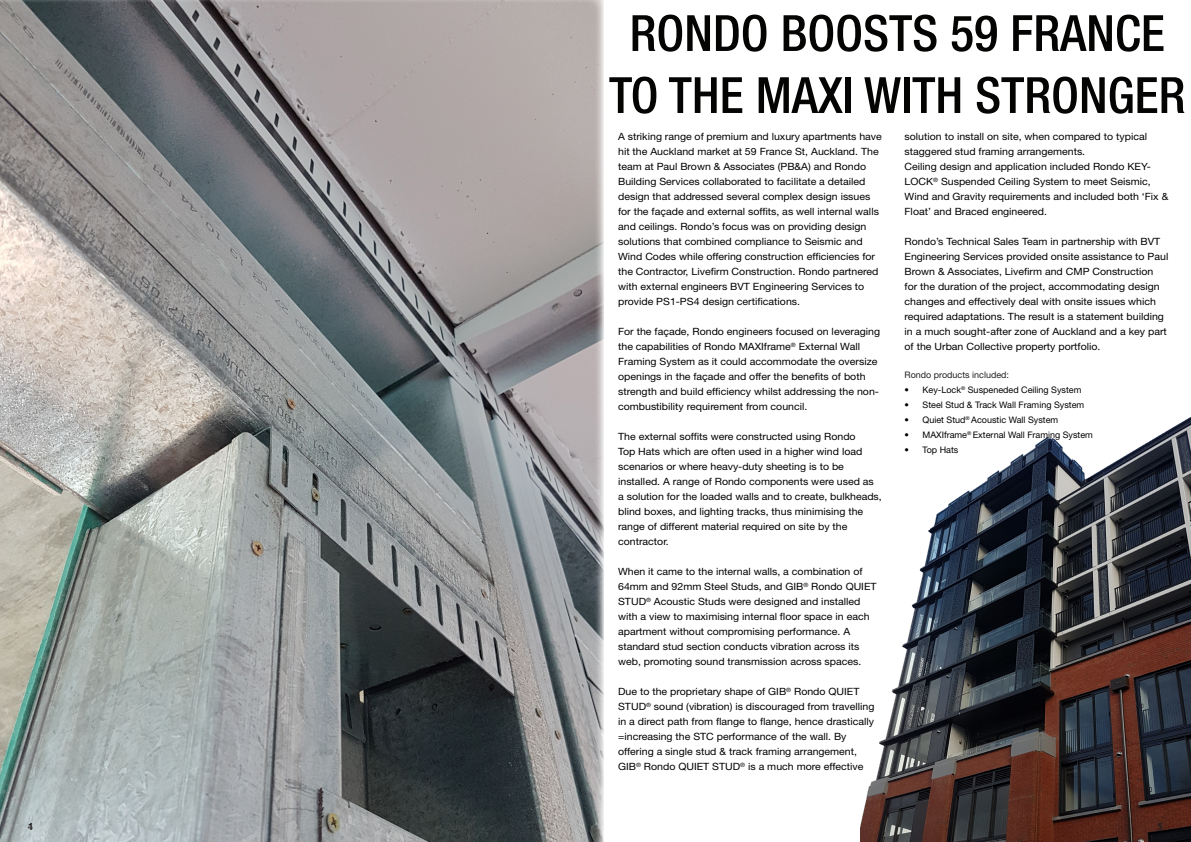
<style>
.page{position:relative;width:1191px;height:842px;background:#fff}
.page>*{position:absolute;margin:0;border:0;box-sizing:border-box;transform-origin:0 0}
.t1{font:500 condensed 50px/62px "Helvetica Neue LT Std";color:#040503;text-align:center}
.t2{font:10px/15px "Helvetica Neue LT Std";color:#000;scale:1.06 1}
.t3{font:10px "Helvetica Neue LT Std";color:#231f20}
.t4{font:9px "Helvetica Neue LT Std";color:#000}
.t5{font:9px "Helvetica Neue LT Std";color:#231f20}
</style>
<div class="page">
<img style="left:860px;top:417px;width:331px;height:425px">
<img style="left:0;top:0;width:603px;height:842px">
<p class="t1" style="left:609px;top:2px;width:578px">RONDO BOOSTS 59 FRANCE<br>TO THE MAXI WITH STRONGER</p>
<p class="t2" style="left:618px;top:129px;width:250px">A striking range of premium and luxury apartments have hit the Auckland market at 59 France St, Auckland. The team at Paul Brown &amp; Associates (PB&amp;A) and Rondo Building Services collaborated to facilitate a detailed design that addressed several complex design issues for the façade and external soffits, as well internal walls and ceilings. Rondo’s focus was on providing design solutions that combined compliance to Seismic and Wind Codes while offering construction efficiencies for the Contractor, Livefirm Construction. Rondo partnered with external engineers BVT Engineering Services to provide PS1-PS4 design certifications.</p>
<p class="t2" style="left:618px;top:324px;width:249px">For the façade, Rondo engineers focused on leveraging the capabilities of Rondo MAXIframe<sup>®</sup> External Wall Framing System as it could accommodate the oversize openings in the façade and offer the benefits of both strength and build efficiency whilst addressing the non&shy;combustibility requirement from council.</p>
<p class="t2" style="left:618px;top:429px;width:250px">The external soffits were constructed using Rondo<br>Top Hats which are often used in a higher wind load scenarios or where heavy-duty sheeting is to be installed. A range of Rondo components were used as a solution for the loaded walls and to create, bulkheads, blind boxes, and lighting tracks, thus minimising the range of different material required on site by the contractor.</p>
<p class="t2" style="left:618px;top:564px;width:245px">When it came to the internal walls, a combination of 64mm and 92mm Steel Studs, and GIB<sup>®</sup> Rondo QUIET STUD<sup>®</sup> Acoustic Studs were designed and installed with a view to maximising internal floor space in each apartment without compromising performance. A standard stud section conducts vibration across its web, promoting sound transmission across spaces.</p>
<p class="t2" style="left:618px;top:684px;width:243px">Due to the proprietary shape of GIB<sup>®</sup> Rondo QUIET STUD<sup>®</sup> sound (vibration) is discouraged from travelling in a direct path from flange to flange, hence drastically =increasing the STC performance of the wall. By offering a single stud &amp; track framing arrangement, GIB<sup>®</sup> Rondo QUIET STUD<sup>®</sup> is a much more effective</p>
<p class="t2" style="left:904px;top:129px;width:230px">solution to install on site, when compared to typical staggered stud framing arrangements.</p>
<p class="t2" style="left:904px;top:159px;width:250px">Ceiling design and application included Rondo KEY-LOCK<sup>®</sup> Suspended Ceiling System to meet Seismic, Wind and Gravity requirements and included both ‘Fix &amp; Float’ and Braced engineered.</p>
<p class="t2" style="left:904px;top:234px;width:250px">Rondo’s Technical Sales Team in partnership with BVT Engineering Services provided onsite assistance to Paul Brown &amp; Associates, Livefirm and CMP Construction for the duration of the project, accommodating design changes and effectively deal with onsite issues which required adaptations. The result is a statement building in a much sought-after zone of Auckland and a key part of the Urban Collective property portfolio.</p>
<p class="t5" style="left:904px;top:370px;width:106px">Rondo products included:</p>
<p class="t4" style="left:904px;top:385px;width:178px">• Key-Lock<sup>®</sup> Suspeneded Ceiling System</p>
<p class="t4" style="left:904px;top:400px;width:181px">• Steel Stud &amp; Track Wall Framing System</p>
<p class="t4" style="left:904px;top:415px;width:155px">• Quiet Stud<sup>®</sup> Acoustic Wall System</p>
<p class="t4" style="left:904px;top:430px;width:190px">• MAXIframe<sup>®</sup> External Wall Framing System</p>
<p class="t4" style="left:904px;top:445px;width:55px">• Top Hats</p>
<p class="t3" style="left:28px;top:821px;width:7px">14</p>
<p class="t3" style="left:1157px;top:821px;width:7px">15</p>
</div>
